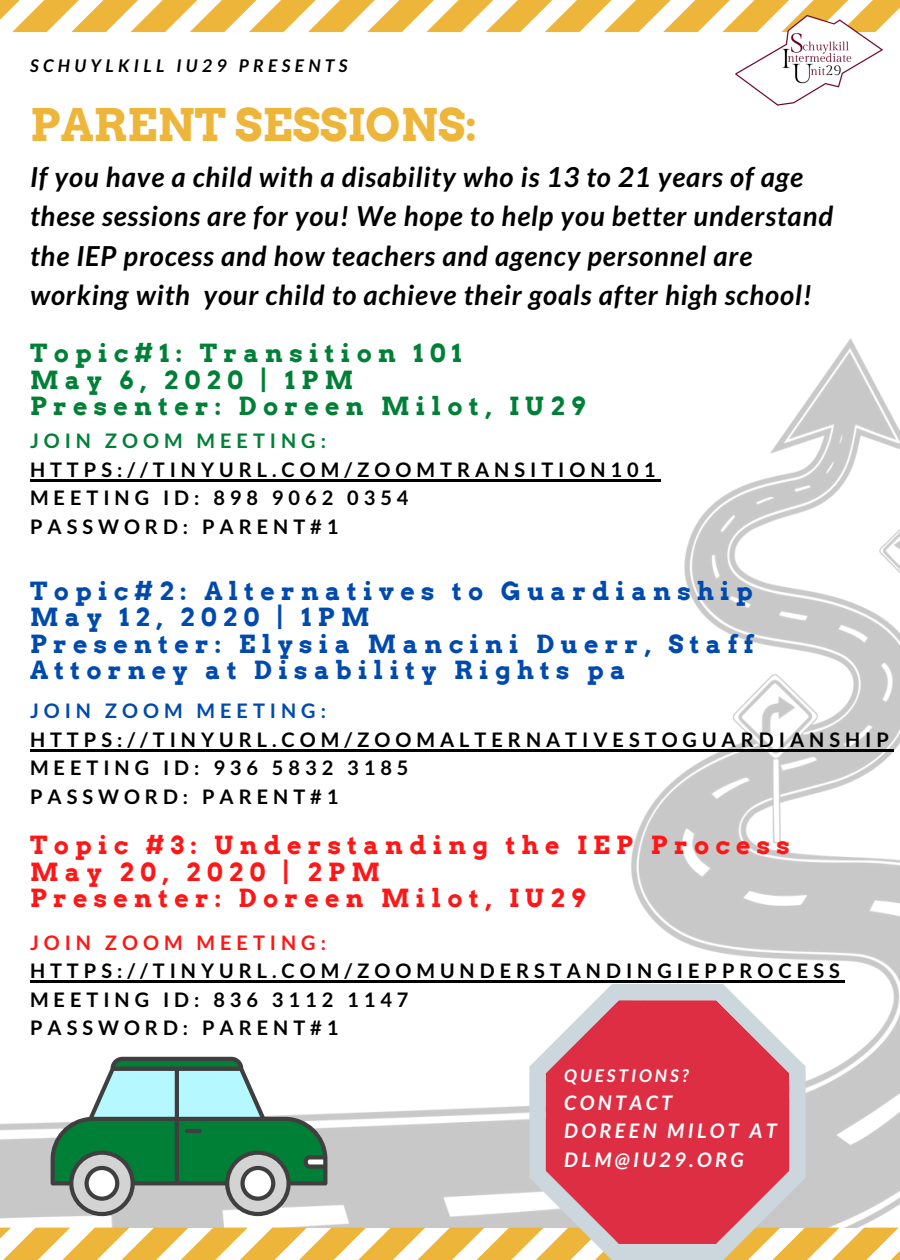
<style>
.page{position:relative;width:900px;height:1260px;background:#fff}
.page>*{position:absolute;margin:0;border:0;box-sizing:border-box;transform-origin:0 0}
.t1{font:700 45px "Arvo";color:#edb63b}
.t2{font:italic 700 27.5px/39.5px "Lato";letter-spacing:.03em;color:#000}
.t3{font:700 25px/26.2px "Arvo";letter-spacing:.25em;color:#004aad}
.t4{font:700 25px/26.2px "Arvo";letter-spacing:.25em;color:#ff1616}
.t5{font:700 25px/26.2px "Arvo";letter-spacing:.25em;color:#008037}
.t6{font:700 20px/28.5px "Lato";letter-spacing:.25em;color:#000}
.t7{font:italic 700 20px/28px "Lato";letter-spacing:.17em;color:#fff}
.t8{font:700 20px "Lato";letter-spacing:.25em;color:#ff1616}
.t9{font:700 20px "Lato";letter-spacing:.25em;color:#008037}
.t10{font:700 20px "Lato";letter-spacing:.25em;color:#004aad}
.t11{font:italic 700 17.5px "Lato";letter-spacing:.25em;color:#000}
.t12{font:italic 700 17.5px "Lato";letter-spacing:.17em;color:#fff}
</style>
<div class="page">
<svg style="left:0;top:0;width:900px;height:32px"></svg>
<img style="left:0;top:339px;width:900px;height:888px">
<svg style="left:0;top:1228px;width:900px;height:32px"></svg>
<hr style="left:30px;top:980px;width:815px;height:3px;background:#000">
<hr style="left:30px;top:479px;width:630px;height:3px;background:#000">
<img style="left:733px;top:0;width:153px;height:106px">
<hr style="left:30px;top:749px;width:864px;height:3px;background:#000">
<svg style="left:51px;top:1057px;width:276px;height:159px"></svg>
<svg style="left:529px;top:984px;width:277px;height:276px;background:#dd6e79"></svg>
<p class="t11" style="left:30px;top:55px;width:319px">SCHUYLKILL IU29 PRESENTS</p>
<h1 class="t1" style="left:30px;top:97px;width:449px">PARENT SESSIONS:</h1>
<p class="t2" style="left:30px;top:156px;width:805px">If you have a child with a disability who is 13 to 21 years of age these sessions are for you! We hope to help you better understand the IEP process and how teachers and agency personnel are working with your child to achieve their goals after high school!</p>
<p class="t5" style="left:30px;top:340px;width:557px">Topic#1: Transition 101<br>May 6, 2020 | 1PM<br>Presenter: Doreen Milot, IU29</p>
<p class="t9" style="left:30px;top:429px;width:298px">JOIN ZOOM MEETING:</p>
<p class="t6" style="left:30px;top:455px;width:627px">HTTPS://TINYURL.COM/ZOOMTRANSITION101<br>MEETING ID: 898 9062 0354<br>PASSWORD: PARENT#1</p>
<p class="t3" style="left:30px;top:578px;width:725px">Topic#2: Alternatives to Guardianship<br>May 12, 2020 | 1PM<br>Presenter: Elysia Mancini Duerr, Staff<br>Attorney at Disability Rights pa</p>
<p class="t10" style="left:30px;top:698px;width:298px">JOIN ZOOM MEETING:</p>
<p class="t6" style="left:30px;top:725px;width:860px">HTTPS://TINYURL.COM/ZOOMALTERNATIVESTOGUARDIANSHIP<br>MEETING ID: 936 5832 3185<br>PASSWORD: PARENT#1</p>
<p class="t4" style="left:30px;top:832px;width:761px">Topic #3: Understanding the IEP Process<br>May 20, 2020 | 2PM<br>Presenter: Doreen Milot, IU29</p>
<p class="t8" style="left:30px;top:930px;width:298px">JOIN ZOOM MEETING:</p>
<p class="t6" style="left:30px;top:956px;width:811px">HTTPS://TINYURL.COM/ZOOMUNDERSTANDINGIEPPROCESS<br>MEETING ID: 836 3112 1147<br>PASSWORD: PARENT#1</p>
<p class="t12" style="left:564px;top:1065px;width:126px">QUESTIONS?</p>
<p class="t7" style="left:564px;top:1089px;width:214px">CONTACT<br>DOREEN MILOT AT<br>DLM@IU29.ORG</p>
</div>
